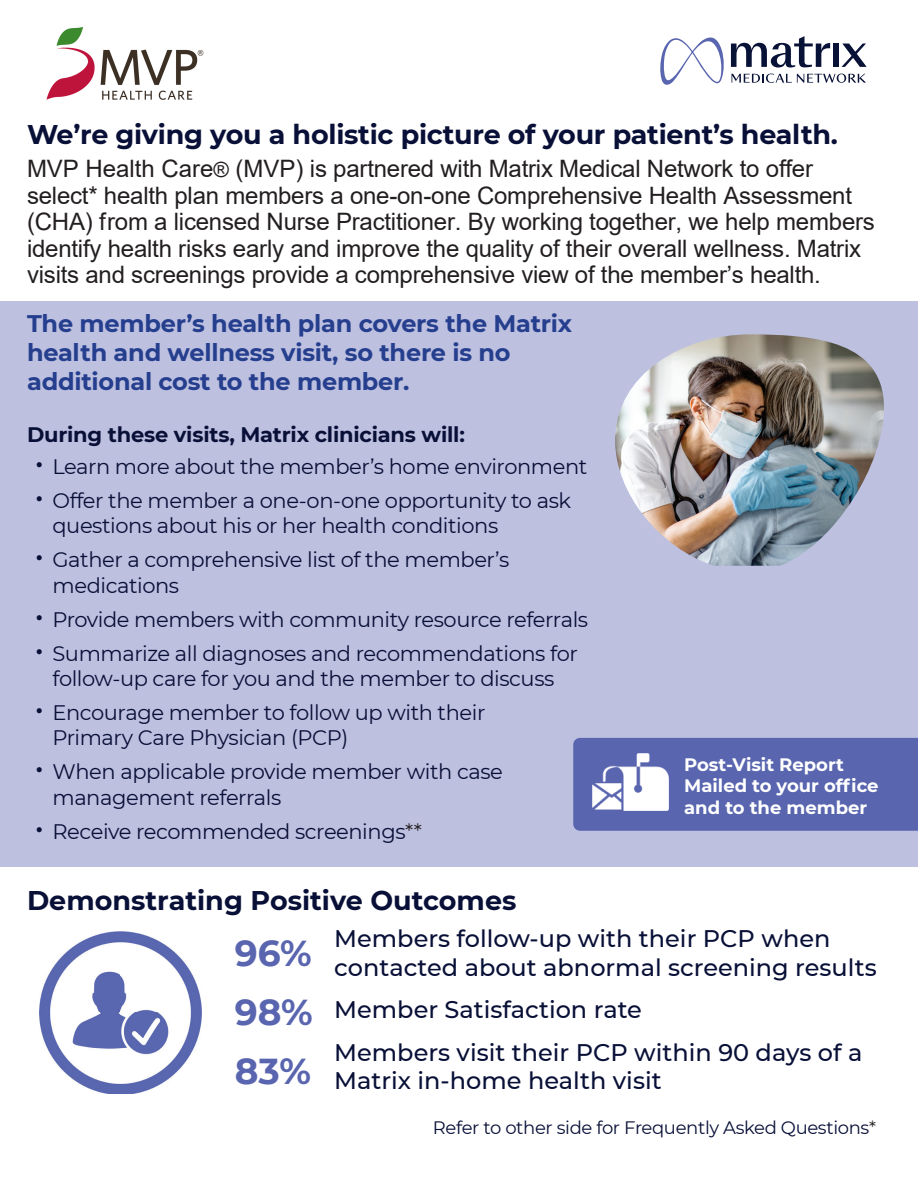
<style>
.page{position:relative;width:918px;height:1188px;background:#fff}
.page>*{position:absolute;margin:0;border:0;box-sizing:border-box;transform-origin:0 0}
.t1{font:700 36px/58.8px "Montserrat";color:#5966af;text-align:justify}
.t2{font:700 27px "Montserrat";letter-spacing:-.01em;color:#091037}
.t3{font:24px/26.4px "Arial";letter-spacing:-.01em;color:#231f20}
.t4{font:500 24px/28.8px "Montserrat";color:#091037}
.t5{font:700 24px/28.8px "Montserrat";letter-spacing:-.01em;color:#253f8e}
.t6{font:21px/25.2px "Montserrat";letter-spacing:-.02em;color:#091037}
.t7{font:700 21px "Montserrat";letter-spacing:-.01em;color:#091037}
.t8{font:700 18px/21.6px "Montserrat";color:#fff}
.t9{font:18px "Montserrat";letter-spacing:-.02em;color:#091037}
.s1{font-size:21px}
.s2{font-size:33px}
.s3{color:#231f20}
</style>
<div class="page">
<div style="left:0;top:301px;width:918px;height:565px;background:#bec0e0"></div>
<img style="left:615px;top:334px;width:269px;height:232px">
<svg style="left:732px;top:74px;width:134px;height:9px"></svg>
<div style="left:833px;top:44px;width:6px;height:23px;background:#081136"></div>
<svg style="left:842px;top:44px;width:25px;height:23px"></svg>
<svg style="left:731px;top:36px;width:99px;height:32px"></svg>
<svg style="left:660px;top:37px;width:64px;height:48px"></svg>
<img style="left:39px;top:932px;width:162px;height:162px">
<div style="left:573px;top:738px;width:345px;height:93px;background:#5966af"></div>
<img style="left:592px;top:753px;width:77px;height:58px">
<img style="left:46px;top:27px;width:158px;height:73px">
<p class="t2" style="left:27px;top:115px;width:813px">We’re giving you a holistic picture of your patient’s health.</p>
<p class="t3" style="left:27px;top:156px;width:849px">MVP Health Care<span class="s1">®</span> (MVP) is partnered with Matrix Medical Network to offer select* health plan members a one-on-one Comprehensive Health Assessment (CHA) from a licensed Nurse Practitioner. By working together, we help members identify health risks early and improve the quality of their overall wellness. Matrix visits and screenings provide a comprehensive view of the member’s health.</p>
<p class="t5" style="left:27px;top:308px;width:547px">The member’s health plan covers the Matrix health and wellness visit, so there is no additional cost to the member.</p>
<p class="t7" style="left:27px;top:419px;width:439px">During these visits, Matrix clinicians will:</p>
<p class="t6" style="left:34px;top:453px;width:554px"><span class="s2">•</span> Learn more about the member’s home environment</p>
<p class="t6" style="left:53px;top:487px;width:520px;text-indent:-18px"><span class="s2">•</span> Offer the member a one-on-one opportunity to ask questions about his or her health conditions</p>
<p class="t6" style="left:52px;top:547px;width:458px;text-indent:-18px"><span class="s2">•</span> Gather a comprehensive list of the member’s medications</p>
<p class="t6" style="left:34px;top:606px;width:555px"><span class="s2">•</span> Provide members with community resource referrals</p>
<p class="t6" style="left:34px;top:640px;width:545px;text-align:center"><span class="s2">•</span> Summarize all diagnoses and recommendations for follow-up care for you and the member to discuss</p>
<p class="t6" style="left:53px;top:699px;width:435px;text-indent:-18px"><span class="s2">•</span> Encourage member to follow up with their<br>Primary Care Physician (PCP)</p>
<p class="t6" style="left:53px;top:759px;width:452px;text-indent:-18px"><span class="s2">•</span> When applicable provide member with case management referrals</p>
<p class="t6" style="left:34px;top:818px;width:389px"><span class="s2">•</span> Receive recommended screenings<span class="s3">**</span></p>
<p class="t8" style="left:684px;top:752px;width:196px">Post-Visit Report<br>Mailed to your office and to the member</p>
<p class="t2" style="left:27px;top:881px;width:491px">Demonstrating Positive Outcomes</p>
<p class="t4" style="left:334px;top:923px;width:544px">Members follow-up with their PCP when contacted about abnormal screening results</p>
<p class="t4" style="left:334px;top:988px;width:530px;line-height:42.3px">Member Satisfaction rate<br>Members visit their PCP within 90 days of a</p>
<p class="t4" style="left:334px;top:1066px;width:329px">Matrix in-home health visit</p>
<h1 class="t1" style="left:235px;top:922px;width:79px">96% 98% 83%</h1>
<p class="t9" style="left:433px;top:1115px;width:444px">Refer to other side for Frequently Asked Questions<span class="s3">*</span></p>
</div>
